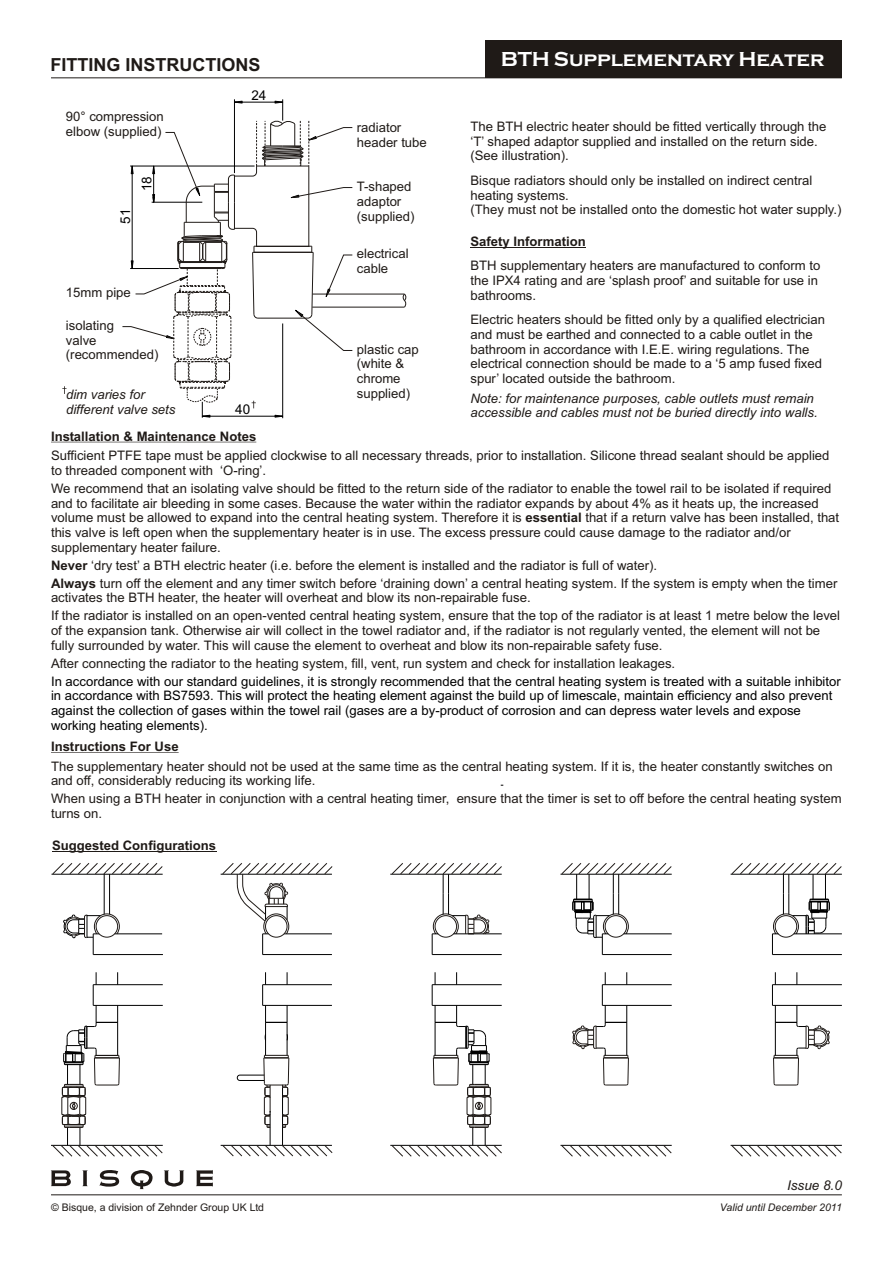
<style>
.page{position:relative;width:894px;height:1263px;background:#fff}
.page>*{position:absolute;margin:0;border:0;box-sizing:border-box;transform-origin:0 0}
.t1{font:700 21px "Copperplate Gothic";color:#fff}
.t2{font:700 18px "Arial";color:#1f1a17}
.t3{font:italic 13.5px "Arial";color:#1f1a17}
.t4{font:13.5px "Arial";color:#000}
.t5{font:13.2px/14.7px "Arial";color:#1f1a17}
.t6{font:13.2px/14.7px "Arial";color:#000}
.t7{font:italic 13.2px/14.7px "Arial";color:#1f1a17}
.t8{font:700 13.2px "Arial";color:#1f1a17}
.t9{font:10.5px "Arial";color:#1f1a17}
.t10{font:italic 10.5px "Arial";color:#1f1a17}
.s1{font-weight:700}
</style>
<div class="page">
<div style="left:486px;top:41px;width:356px;height:37px;background:#1f1a17"></div>
<hr style="left:51px;top:78px;width:791px;height:1px;background:#1f1a17">
<hr style="left:471px;top:247px;width:115px;height:1px;background:#1f1a17">
<hr style="left:51px;top:442px;width:205px;height:1px;background:#1f1a17">
<hr style="left:51px;top:752px;width:128px;height:1px;background:#1f1a17">
<svg style="left:403px;top:293px;width:4px;height:15px"></svg>
<hr style="left:312px;top:307px;width:92px;height:1px;background:#1f1a17">
<hr style="left:312px;top:294px;width:92px;height:1px;background:#1f1a17">
<hr style="left:52px;top:851px;width:164px;height:1px;background:#1f1a17">
<hr style="left:390px;top:1145px;width:112px;height:1px;background:#000">
<hr style="left:390px;top:874px;width:112px;height:1px;background:#000">
<hr style="left:602px;top:1005px;width:70px;height:1px;background:#000">
<hr style="left:602px;top:984px;width:70px;height:1px;background:#000">
<hr style="left:265px;top:1022px;width:1px;height:34px;background:#000">
<hr style="left:287px;top:1022px;width:1px;height:34px;background:#000">
<hr style="left:263px;top:1005px;width:69px;height:1px;background:#000">
<hr style="left:263px;top:984px;width:69px;height:1px;background:#000">
<hr style="left:270px;top:1111px;width:1px;height:34px;background:#000">
<hr style="left:282px;top:1088px;width:1px;height:57px;background:#000">
<svg style="left:286px;top:1033px;width:2px;height:8px"></svg>
<svg style="left:264px;top:1033px;width:3px;height:8px"></svg>
<svg style="left:262px;top:972px;width:26px;height:51px"></svg>
<hr style="left:221px;top:1145px;width:111px;height:1px;background:#000">
<hr style="left:221px;top:874px;width:111px;height:1px;background:#000">
<hr style="left:51px;top:1145px;width:112px;height:1px;background:#000">
<hr style="left:93px;top:954px;width:70px;height:1px;background:#000">
<hr style="left:115px;top:933px;width:47px;height:1px;background:#000">
<hr style="left:52px;top:874px;width:111px;height:1px;background:#000">
<hr style="left:772px;top:1005px;width:70px;height:1px;background:#000">
<hr style="left:772px;top:984px;width:70px;height:1px;background:#000">
<hr style="left:104px;top:874px;width:1px;height:40px;background:#000">
<hr style="left:109px;top:874px;width:1px;height:40px;background:#000">
<svg style="left:52px;top:863px;width:111px;height:11px"></svg>
<svg style="left:222px;top:1145px;width:111px;height:11px"></svg>
<svg style="left:561px;top:1145px;width:111px;height:12px"></svg>
<svg style="left:731px;top:863px;width:111px;height:92px"></svg>
<svg style="left:731px;top:1145px;width:111px;height:12px"></svg>
<svg style="left:561px;top:863px;width:111px;height:92px"></svg>
<svg style="left:572px;top:972px;width:57px;height:114px"></svg>
<svg style="left:772px;top:972px;width:58px;height:114px"></svg>
<svg style="left:392px;top:863px;width:110px;height:92px"></svg>
<svg style="left:392px;top:972px;width:110px;height:185px"></svg>
<svg style="left:52px;top:972px;width:111px;height:185px"></svg>
<svg style="left:63px;top:913px;width:57px;height:42px"></svg>
<svg style="left:236px;top:1055px;width:54px;height:73px"></svg>
<svg style="left:222px;top:863px;width:111px;height:92px"></svg>
<svg style="left:122px;top:99px;width:231px;height:319px"></svg>
<svg style="left:62px;top:386px;width:5px;height:8px"></svg>
<hr style="left:51px;top:1195px;width:791px;height:1px;background:#1f1a17">
<svg style="left:51px;top:1170px;width:162px;height:19px"></svg>
<h2 class="t2" style="left:51px;top:58px;width:212px">FITTING INSTRUCTIONS</h2>
<h1 class="t1" style="left:501px;top:47px;width:325px">BTH Supplementary Heater</h1>
<p class="t5" style="left:66px;top:110px;width:99px">90° compression elbow (supplied)</p>
<p class="t4" style="left:120px;top:224px;width:17px;rotate:-90deg">51</p>
<p class="t4" style="left:142px;top:191px;width:17px;rotate:-90deg">18</p>
<p class="t5" style="left:66px;top:287px;width:66px">15mm pipe</p>
<p class="t5" style="left:66px;top:319px;width:94px">isolating<br>valve (recommended)</p>
<p class="t7" style="left:66px;top:389px;width:111px">dim varies for different valve sets</p>
<p class="t4" style="left:251px;top:90px;width:17px">24</p>
<p class="t4" style="left:235px;top:404px;width:17px">40</p>
<p class="t5" style="left:357px;top:121px;width:72px">radiator header tube</p>
<p class="t5" style="left:357px;top:181px;width:59px">T-shaped adaptor (supplied)</p>
<p class="t5" style="left:357px;top:247px;width:53px">electrical cable</p>
<p class="t5" style="left:357px;top:343px;width:63px">plastic cap (white &amp; chrome supplied)</p>
<p class="t5" style="left:471px;top:120px;width:357px">The BTH electric heater should be fitted vertically through the ‘T’ shaped adaptor supplied and installed on the return side. (See illustration).</p>
<p class="t5" style="left:471px;top:174px;width:372px">Bisque radiators should only be installed on indirect central heating systems.<br>(They must not be installed onto the domestic hot water supply.)</p>
<p class="t8" style="left:471px;top:236px;width:117px">Safety Information</p>
<p class="t5" style="left:471px;top:260px;width:351px">BTH supplementary heaters are manufactured to conform to the IPX4 rating and are ‘splash proof’ and suitable for use in bathrooms.</p>
<p class="t5" style="left:471px;top:314px;width:356px">Electric heaters should be fitted only by a qualified electrician and must be earthed and connected to a cable outlet in the bathroom in accordance with I.E.E. wiring regulations. The electrical connection should be made to a ‘5 amp fused fixed spur’ located outside the bathroom.</p>
<p class="t7" style="left:471px;top:392px;width:349px">Note: for maintenance purposes, cable outlets must remain accessible and cables must not be buried directly into walls.</p>
<p class="t8" style="left:51px;top:431px;width:207px">Installation &amp; Maintenance Notes</p>
<p class="t5" style="left:51px;top:449px;width:780px">Sufficient PTFE tape must be applied clockwise to all necessary threads, prior to installation. Silicone thread sealant should be applied to threaded component with ‘O-ring’.</p>
<p class="t5" style="left:51px;top:482px;width:790px">We recommend that an isolating valve should be fitted to the return side of the radiator to enable the towel rail to be isolated if required and to facilitate air bleeding in some cases. Because the water within the radiator expands by about 4% as it heats up, the increased volume must be allowed to expand into the central heating system. Therefore it is <span class="s1">essential</span> that if a return valve has been installed, that this valve is left open when the supplementary heater is in use. The excess pressure could cause damage to the radiator and/or supplementary heater failure.</p>
<p class="t5" style="left:51px;top:557px;width:788px;line-height:18px"><span class="s1">Never</span> ‘dry test’ a BTH electric heater (i.e. before the element is installed and the radiator is full of water).<br><span class="s1">Always</span> turn off the element and any timer switch before ‘draining down’ a central heating system. If the system is empty when the timer</p>
<p class="t5" style="left:51px;top:590px;width:791px;line-height:18px">activates the BTH heater, the heater will overheat and blow its non-repairable fuse.<br>If the radiator is installed on an open-vented central heating system, ensure that the top of the radiator is at least 1 metre below the level</p>
<p class="t5" style="left:51px;top:624px;width:771px">of the expansion tank. Otherwise air will collect in the towel radiator and, if the radiator is not regularly vented, the element will not be fully surrounded by water. This will cause the element to overheat and blow its non-repairable safety fuse.</p>
<p class="t5" style="left:51px;top:657px;width:626px">After connecting the radiator to the heating system, fill, vent, run system and check for installation leakages.</p>
<p class="t6" style="left:51px;top:675px;width:791px">In accordance with our standard guidelines, it is strongly recommended that the central heating system is treated with a suitable inhibitor in accordance with BS7593. This will protect the heating element against the build up of limescale, maintain efficiency and also prevent against the collection of gases within the towel rail (gases are a by-product of corrosion and can depress water levels and expose working heating elements).</p>
<p class="t8" style="left:51px;top:741px;width:129px">Instructions For Use</p>
<p class="t5" style="left:51px;top:760px;width:783px">The supplementary heater should not be used at the same time as the central heating system. If it is, the heater constantly switches on and off, considerably reducing its working life.</p>
<p class="t5" style="left:51px;top:793px;width:792px">When using a BTH heater in conjunction with a central heating timer, ensure that the timer is set to off before the central heating system turns on.</p>
<p class="t8" style="left:52px;top:840px;width:166px">Suggested Configurations</p>
<p class="t3" style="left:787px;top:1180px;width:56px">Issue 8.0</p>
<p class="t9" style="left:51px;top:1203px;width:215px">© Bisque, a division of Zehnder Group UK Ltd</p>
<p class="t10" style="left:720px;top:1204px;width:123px">Valid until December 2011</p>
</div>
